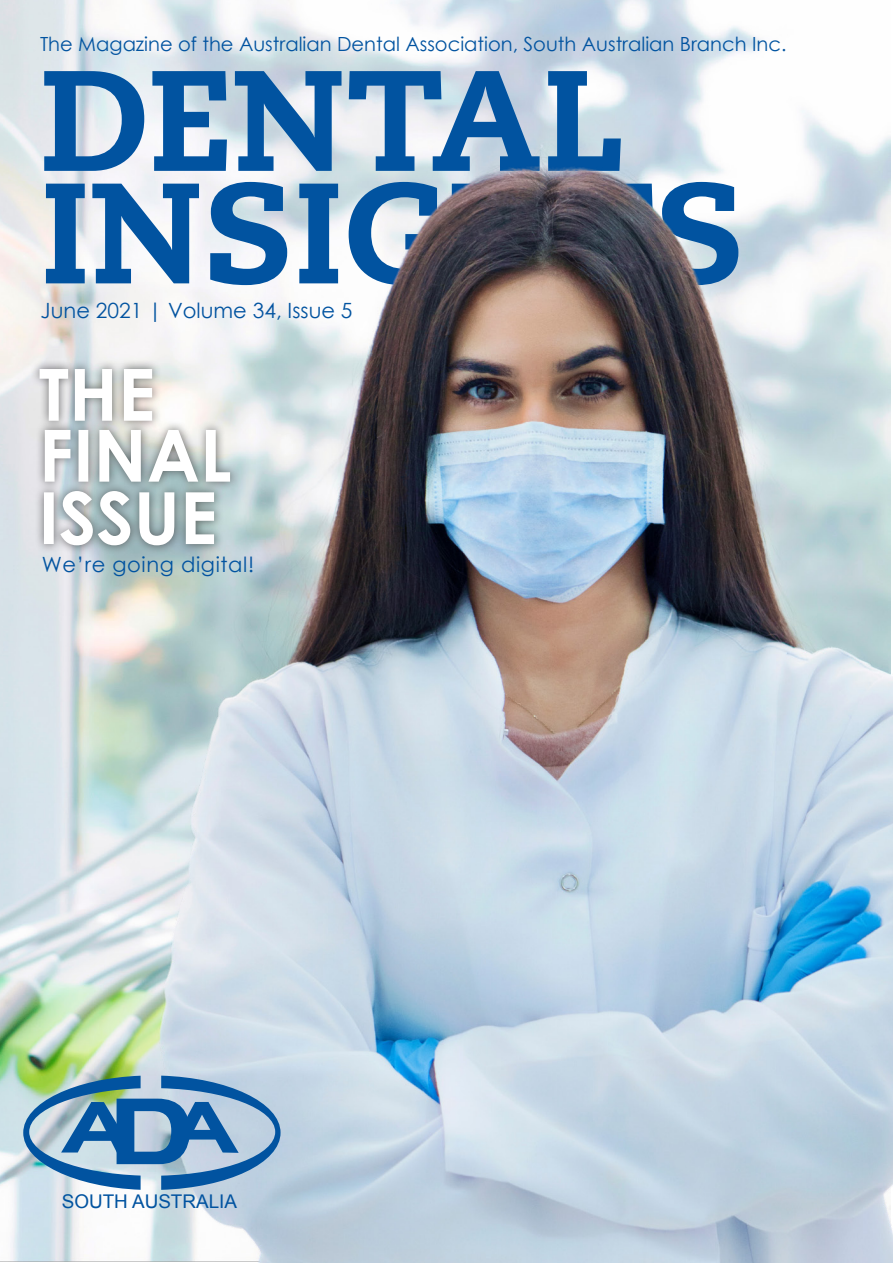
<style>
.page{position:relative;width:893px;height:1263px;background:#fff}
.page>*{position:absolute;margin:0;border:0;box-sizing:border-box;transform-origin:0 0}
.t1{font:800 142.5px/112.5px "Caecilia LT Pro 85";color:#0153a0}
.t2{font:21px "Century Gothic";color:#0153a0}
.t3{font:21px "Century Gothic";letter-spacing:.03em;color:#0153a0}
.t4{font:19.5px "Century Gothic";color:#0153a0}
.t5{font:18.9px "Arial";color:#0153a0}
</style>
<div class="page">
<img style="left:0;top:0;width:893px;height:1263px">
<svg style="left:23px;top:1075px;width:258px;height:115px;background:#78a2c2"></svg>
<div style="left:30px;top:359px;width:209px;height:196px;background:#3e3e3f;opacity:.75"></div>
<svg style="left:44px;top:491px;width:170px;height:54px"></svg>
<svg style="left:45px;top:430px;width:185px;height:52px"></svg>
<svg style="left:40px;top:369px;width:112px;height:52px"></svg>
<p class="t4" style="left:40px;top:30px;width:748px">The Magazine of the Australian Dental Association, South Australian Branch Inc.</p>
<p class="t1" style="left:40px;top:61px;width:706px">DENTAL<br>INSIGHTS</p>
<p class="t2" style="left:41px;top:296px;width:313px">June 2021 | Volume 34, Issue 5</p>
<p class="t3" style="left:42px;top:549px;width:214px">We’re going digital!</p>
<p class="t5" style="left:62px;top:1189px;width:177px">SOUTH AUSTRALIA</p>
</div>
